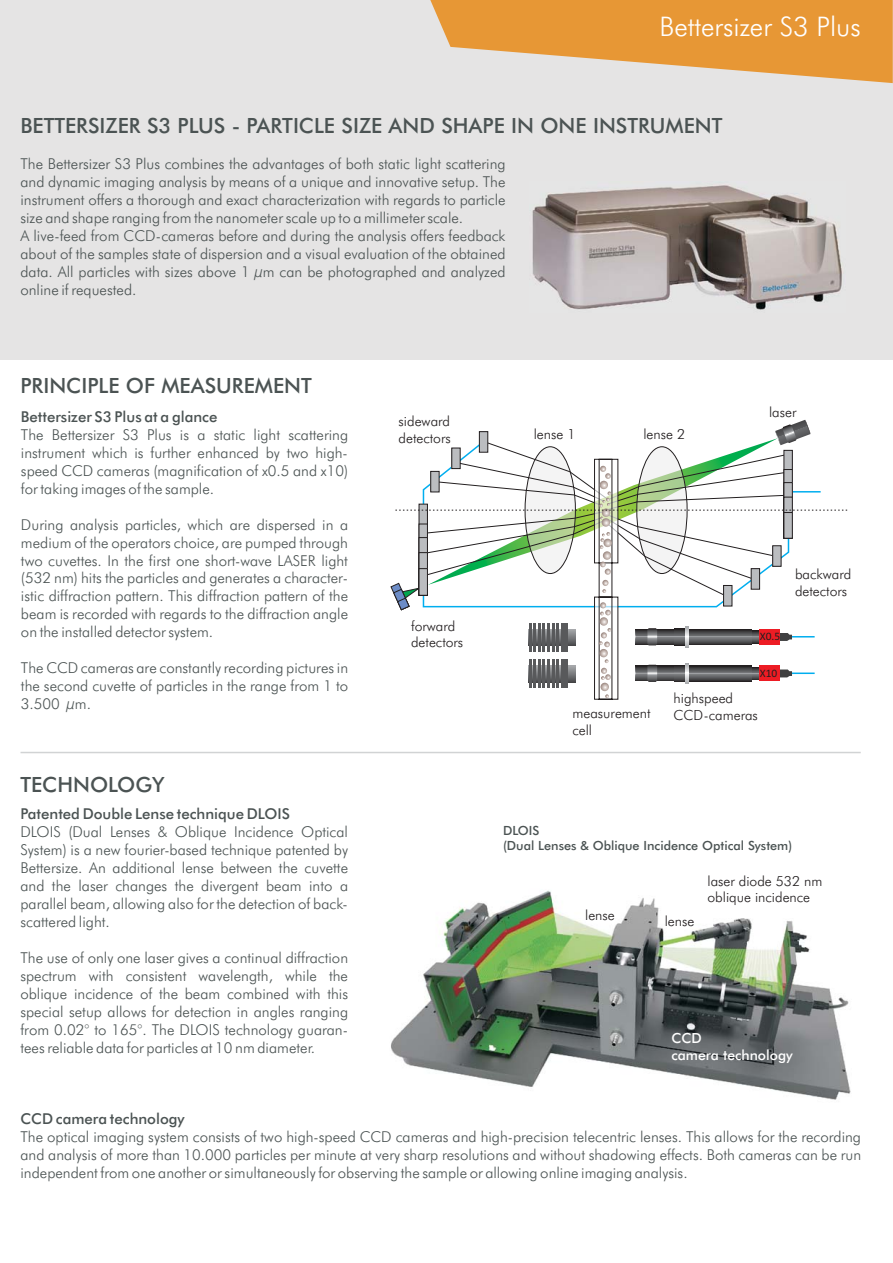
<style>
.page{position:relative;width:893px;height:1263px;background:#fff}
.page>*{position:absolute;margin:0;border:0;box-sizing:border-box;transform-origin:0 0}
.t1{font:27px "Futura Lt BT";color:#fff}
.t2{font:21px "Futura Md BT";color:#4b5353}
.t3{font:15px/18px "Futura Lt BT";color:#4b5353;text-align:justify}
.t4{font:15px "Futura Md BT";color:#4b5353}
.t5{font:13.95px/16.6px "Futura Lt BT";color:#231f20}
.t6{font:13.95px/16.6px "Futura Md BT";color:#fff}
.t7{font:12.75px/15.1px "Futura Md BT";color:#4b5353}
.t8{font:11.4px "Calibri";color:#231f20}
</style>
<div class="page">
<div style="left:0;top:0;width:892px;height:359px;background:#e5e4e4"></div>
<img style="left:391px;top:890px;width:460px;height:210px">
<svg style="left:430px;top:0;width:463px;height:83px"></svg>
<svg style="left:390px;top:420px;width:458px;height:280px"></svg>
<img style="left:532px;top:185px;width:310px;height:125px">
<hr style="left:21px;top:752px;width:839px;height:1px;background:#d1d3d4">
<h1 class="t1" style="left:659px;top:16px;width:203px">Bettersizer S3 Plus</h1>
<h2 class="t2" style="left:20px;top:118px;width:703px">BETTERSIZER S3 PLUS - PARTICLE SIZE AND SHAPE IN ONE INSTRUMENT</h2>
<p class="t3" style="left:20px;top:156px;width:486px;text-align:left">The Bettersizer S3 Plus combines the advantages of both static light scattering and dynamic imaging analysis by means of a unique and innovative setup. The instrument offers a thorough and exact characterization with regards to particle size and shape ranging from the nanometer scale up to a millimeter scale.<br>A live-feed from CCD-cameras before and during the analysis offers feedback about of the samples state of dispersion and a visual evaluation of the obtained data. All particles with sizes above 1 μm can be photographed and analyzed online if requested.</p>
<h2 class="t2" style="left:20px;top:377px;width:293px">PRINCIPLE OF MEASUREMENT</h2>
<p class="t4" style="left:21px;top:410px;width:198px">Bettersizer S3 Plus at a glance</p>
<p class="t3" style="left:21px;top:427px;width:328px">The Bettersizer S3 Plus is a static light scattering instrument which is further enhanced by two high&shy;speed CCD cameras (magnification of x0.5 and x10) for taking images of the sample.</p>
<p class="t3" style="left:21px;top:517px;width:329px">During analysis particles, which are dispersed in a medium of the operators choice, are pumped through two cuvettes. In the first one short-wave LASER light (532 nm) hits the particles and generates a character&shy;istic diffraction pattern. This diffraction pattern of the beam is recorded with regards to the diffraction angle on the installed detector system.</p>
<p class="t3" style="left:21px;top:660px;width:328px">The CCD cameras are constantly recording pictures in the second cuvette of particles in the range from 1 to 3.500 μm.</p>
<h2 class="t2" style="left:20px;top:776px;width:145px">TECHNOLOGY</h2>
<p class="t4" style="left:20px;top:807px;width:271px">Patented Double Lense technique DLOIS</p>
<p class="t3" style="left:20px;top:824px;width:329px">DLOIS (Dual Lenses &amp; Oblique Incidence Optical System) is a new fourier-based technique patented by Bettersize. An additional lense between the cuvette and the laser changes the divergent beam into a parallel beam, allowing also for the detection of back&shy;scattered light.</p>
<p class="t3" style="left:20px;top:950px;width:329px">The use of only one laser gives a continual diffraction spectrum with consistent wavelength, while the oblique incidence of the beam combined with this special setup allows for detection in angles ranging from 0.02° to 165°. The DLOIS technology guaran&shy;tees reliable data for particles at 10 nm diameter.</p>
<p class="t5" style="left:398px;top:414px;width:54px">sideward detectors</p>
<p class="t5" style="left:533px;top:427px;width:43px">lense 1</p>
<p class="t5" style="left:643px;top:427px;width:43px">lense 2</p>
<p class="t5" style="left:769px;top:405px;width:29px">laser</p>
<p class="t5" style="left:411px;top:619px;width:54px">forward detectors</p>
<p class="t5" style="left:572px;top:706px;width:80px">measurement cell</p>
<p class="t8" style="left:759px;top:630px;width:22px">X0.5</p>
<p class="t8" style="left:759px;top:666px;width:19px">X10</p>
<p class="t5" style="left:673px;top:691px;width:86px">highspeed<br>CCD-cameras</p>
<p class="t5" style="left:795px;top:567px;width:58px">backward detectors</p>
<p class="t7" style="left:503px;top:824px;width:291px">DLOIS<br>(Dual Lenses &amp; Oblique Incidence Optical System)</p>
<p class="t5" style="left:585px;top:908px;width:31px">lense</p>
<p class="t5" style="left:664px;top:913px;width:31px">lense</p>
<p class="t5" style="left:707px;top:874px;width:116px">laser diode 532 nm oblique incidence</p>
<p class="t6" style="left:671px;top:1031px;width:123px">CCD<br>camera technology</p>
<p class="t4" style="left:21px;top:1112px;width:166px">CCD camera technology</p>
<p class="t3" style="left:21px;top:1129px;width:842px">The optical imaging system consists of two high-speed CCD cameras and high-precision telecentric lenses. This allows for the recording and analysis of more than 10.000 particles per minute at very sharp resolutions and without shadowing effects. Both cameras can be run independent from one another or simultaneously for observing the sample or allowing online imaging analysis.</p>
</div>
